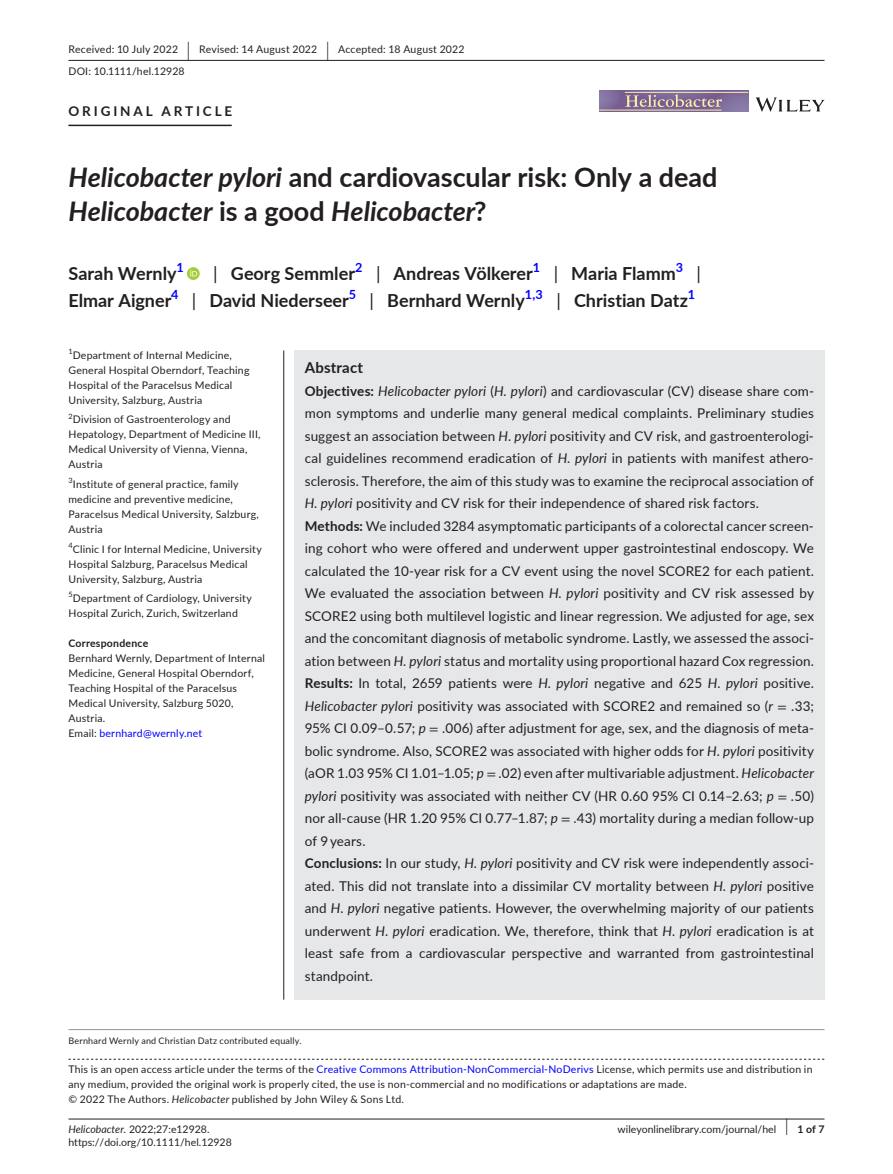
<style>
.page{position:relative;width:893px;height:1174px;background:#fff}
.page>*{position:absolute;margin:0;border:0;box-sizing:border-box;transform-origin:0 0}
.t1{font:italic 700 27px/34.5px "Lato";color:#231f20}
.t2{font:700 18px "Lato";color:#231f20}
.t3{font:18px "Lato";color:#231f20}
.t4{font:700 15px "Lato";letter-spacing:.015em;color:#231f20}
.t5{font:13.5px/22.5px "Lato";letter-spacing:.01em;color:#231f20}
.t6{font:700 13.5px "Lato";letter-spacing:.215em;color:#231f20}
.t7{font:700 12.6px "Lato";color:#00f}
.t8{font:10.5px/15px "Lato";letter-spacing:.02em;color:#231f20}
.t9{font:10.5px "Lato";color:#231f20}
.t10{font:700 10.5px "Lato";letter-spacing:.02em;color:#231f20}
.t11{font:9px "Lato";letter-spacing:.025em;color:#231f20}
.t12{font:7.35px "Lato";color:#231f20}
.s1{font-size:19.65px}
.s2{font-style:normal}
.s3{font-weight:400}
.s4{color:#00f}
.s5{font-weight:700}
.s6{font-style:italic}
.s7{font-family:"STIX"}
.s8{font-weight:400;font-size:17.4px}
</style>
<div class="page">
<hr style="left:68px;top:1118px;width:756px;height:1px;background:#231f20">
<svg style="left:756px;top:97px;width:68px;height:15px"></svg>
<img style="left:599px;top:91px;width:149px;height:21px">
<svg style="left:625px;top:94px;width:97px;height:13px"></svg>
<hr style="left:625px;top:92px;width:123px;height:1px;background:#f9eea4">
<hr style="left:599px;top:110px;width:122px;height:1px;background:#f9eea4">
<hr style="left:68px;top:60px;width:756px;height:1px;background:#231f20">
<hr style="left:68px;top:125px;width:164px;height:1px;background:#231f20">
<svg style="left:187px;top:267px;width:13px;height:13px"></svg>
<svg style="left:190px;top:269px;width:7px;height:7px"></svg>
<svg style="left:68px;top:1058px;width:756px;height:1px"></svg>
<hr style="left:68px;top:1029px;width:756px;height:1px;background:#939598">
<div style="left:294px;top:350px;width:530px;height:649px;background:#e6e7e9"></div>
<hr style="left:283px;top:350px;width:1px;height:649px;background:#231f20">
<p class="t8" style="left:68px;top:38px;width:398px;line-height:21.8px">Received: 10 July 2022 <span class="s1">|</span> Revised: 14 August 2022 <span class="s1">|</span> Accepted: 18 August 2022<br>DOI: 10.1111/hel.12928</p>
<p class="t6" style="left:68px;top:101px;width:165px">ORIGINAL ARTICLE</p>
<h1 class="t1" style="left:68px;top:159px;width:651px">Helicobacter pylori <span class="s2">and cardiovascular risk: Only a dead<br></span>Helicobacter <span class="s2">is a good</span> Helicobacter<span class="s2">?</span></h1>
<h2 class="t2" style="left:68px;top:260px;width:110px">Sarah Wernly</h2>
<p class="t7" style="left:177px;top:258px;width:9px">1</p>
<h2 class="t2" style="left:213px;top:260px;width:143px"><span class="s3">|</span> Georg Semmler</h2>
<p class="t7" style="left:355px;top:258px;width:9px">2</p>
<h2 class="t2" style="left:376px;top:260px;width:158px"><span class="s3">|</span> Andreas Völkerer</h2>
<p class="t7" style="left:533px;top:258px;width:9px">1</p>
<h2 class="t2" style="left:554px;top:260px;width:124px"><span class="s3">|</span> Maria Flamm</h2>
<p class="t7" style="left:676px;top:258px;width:9px">3</p>
<h2 class="t3" style="left:697px;top:260px;width:6px">|</h2>
<h2 class="t2" style="left:68px;top:287px;width:104px">Elmar Aigner</h2>
<p class="t7" style="left:171px;top:285px;width:9px">4</p>
<h2 class="t2" style="left:192px;top:287px;width:159px"><span class="s3">|</span> David Niederseer</h2>
<p class="t7" style="left:349px;top:285px;width:9px">5</p>
<h2 class="t2" style="left:370px;top:287px;width:157px"><span class="s3">|</span> Bernhard Wernly</h2>
<p class="t7" style="left:525px;top:285px;width:20px">1,3</p>
<h2 class="t2" style="left:556px;top:287px;width:133px"><span class="s3">|</span> Christian Datz</h2>
<p class="t7" style="left:688px;top:285px;width:9px">1</p>
<p class="t12" style="left:68px;top:346px;width:6px">1</p>
<p class="t8" style="left:68px;top:347px;width:183px;text-indent:4px">Department of Internal Medicine, General Hospital Oberndorf, Teaching Hospital of the Paracelsus Medical University, Salzburg, Austria</p>
<p class="t8" style="left:68px;top:412px;width:194px"><sup>2</sup>Division of Gastroenterology and<br>Hepatology, Department of Medicine III,<br>Medical University of Vienna, Vienna,<br>Austria</p>
<p class="t8" style="left:68px;top:476px;width:192px"><sup>3</sup>Institute of general practice, family medicine and preventive medicine,<br>Paracelsus Medical University, Salzburg,<br>Austria</p>
<p class="t8" style="left:68px;top:541px;width:195px"><sup>4</sup>Clinic I for Internal Medicine, University<br>Hospital Salzburg, Paracelsus Medical<br>University, Salzburg, Austria</p>
<p class="t8" style="left:68px;top:590px;width:185px"><sup>5</sup>Department of Cardiology, University<br>Hospital Zurich, Zurich, Switzerland</p>
<p class="t10" style="left:68px;top:635px;width:81px">Correspondence</p>
<p class="t8" style="left:68px;top:650px;width:198px">Bernhard Wernly, Department of Internal<br>Medicine, General Hospital Oberndorf,<br>Teaching Hospital of the Paracelsus<br>Medical University, Salzburg 5020,<br>Austria.<br>Email: <span class="s4">bernhard@wernly.net</span></p>
<p class="t4" style="left:305px;top:356px;width:60px">Abstract</p>
<p class="t5" style="left:305px;top:379px;width:511px"><span class="s5">Objectives:</span> <span class="s6">Helicobacter pylori</span> (<span class="s6">H. pylori</span>) and cardiovascular (CV) disease share com&shy;mon symptoms and underlie many general medical complaints. Preliminary studies suggest an association between <span class="s6">H. pylori</span> positivity and CV risk, and gastroenterologi&shy;cal guidelines recommend eradication of <span class="s6">H. pylori</span> in patients with manifest athero&shy;sclerosis. Therefore, the aim of this study was to examine the reciprocal association of <span class="s6">H. pylori</span> positivity and CV risk for their independence of shared risk factors.<br><span class="s5">Methods:</span> We included 3284 asymptomatic participants of a colorectal cancer screen&shy;ing cohort who were offered and underwent upper gastrointestinal endoscopy. We calculated the 10-year risk for a CV event using the novel SCORE2 for each patient.<br>We evaluated the association between <span class="s6">H. pylori</span> positivity and CV risk assessed by SCORE2 using both multilevel logistic and linear regression. We adjusted for age, sex and the concomitant diagnosis of metabolic syndrome. Lastly, we assessed the associ&shy;ation between <span class="s6">H. pylori</span> status and mortality using proportional hazard Cox regression.<br><span class="s5">Results:</span> In total, 2659 patients were <span class="s6">H. pylori</span> negative and 625 <span class="s6">H. pylori</span> positive.<br><span class="s6">Helicobacter pylori</span> positivity was associated with SCORE2 and remained so (<span class="s6">r</span> <span class="s7">=</span> .33; 95% CI 0.09–0.57; <span class="s6">p</span> <span class="s7">=</span> .006) after adjustment for age, sex, and the diagnosis of meta&shy;bolic syndrome. Also, SCORE2 was associated with higher odds for <span class="s6">H. pylori</span> positivity (aOR 1.03 95% CI 1.01–1.05; <span class="s6">p</span> <span class="s7">=</span> .02) even after multivariable adjustment. <span class="s6">Helicobacter pylori</span> positivity was associated with neither CV (HR 0.60 95% CI 0.14–2.63; <span class="s6">p</span> <span class="s7">=</span> .50) nor all-cause (HR 1.20 95% CI 0.77–1.87; <span class="s6">p</span> <span class="s7">=</span> .43) mortality during a median follow-up of 9 years.<br><span class="s5">Conclusions:</span> In our study, <span class="s6">H. pylori</span> positivity and CV risk were independently associ&shy;ated. This did not translate into a dissimilar CV mortality between <span class="s6">H. pylori</span> positive and <span class="s6">H. pylori</span> negative patients. However, the overwhelming majority of our patients underwent <span class="s6">H. pylori</span> eradication. We, therefore, think that <span class="s6">H. pylori</span> eradication is at least safe from a cardiovascular perspective and warranted from gastrointestinal standpoint.</p>
<p class="t11" style="left:68px;top:1033px;width:234px">Bernhard Wernly and Christian Datz contributed equally.</p>
<p class="t8" style="left:68px;top:1061px;width:746px">This is an open access article under the terms of the <span class="s4">Creative Commons Attribution-NonCommercial-NoDerivs</span> License, which permits use and distribution in any medium, provided the original work is properly cited, the use is non-commercial and no modifications or adaptations are made.<br>© 2022 The Authors. <span class="s6">Helicobacter</span> published by John Wiley &amp; Sons Ltd.</p>
<p class="t9" style="left:68px;top:1121px;width:143px"><span class="s6">Helicobacter.</span> 2022;27:e12928.</p>
<p class="t10" style="left:786px;top:1121px;width:40px"><span class="s8">|</span> 1 of 7</p>
<p class="t9" style="left:68px;top:1135px;width:165px">https://doi.org/10.1111/hel.12928</p>
<p class="t9" style="left:618px;top:1121px;width:160px">wileyonlinelibrary.com/journal/hel</p>
</div>
